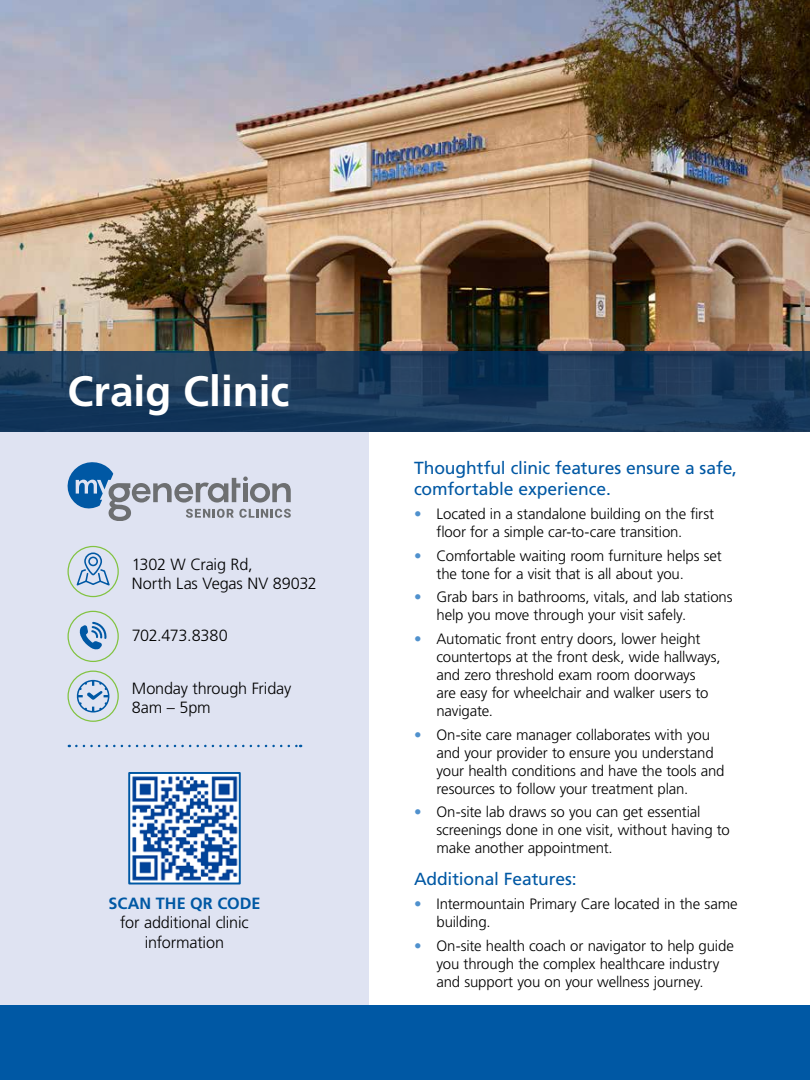
<style>
.page{position:relative;width:810px;height:1080px;background:#fff}
.page>*{position:absolute;margin:0;border:0;box-sizing:border-box;transform-origin:0 0}
.t1{font:700 42.5px "Frutiger LT Std";color:#fff}
.t2{font:17.5px/21px "Frutiger LT Std";letter-spacing:-.005em;color:#0058a4}
.t3{font:300 16.25px/18.8px "Frutiger LT Std";letter-spacing:-.01em;color:#000}
.t4{font:700 16.25px "Frutiger LT Std";color:#0058a4}
.t5{font:300 15px/18px "Frutiger LT Std";letter-spacing:-.01em;color:#000}
.s1{font-weight:400;color:#5091cd}
</style>
<div class="page">
<div style="left:0;top:1005px;width:810px;height:75px;background:#0058a4"></div>
<div style="left:0;top:431px;width:369px;height:574px;background:#dfe3f2"></div>
<svg style="left:68px;top:462px;width:223px;height:59px"></svg>
<img style="left:0;top:0;width:810px;height:351px">
<svg style="left:0;top:351px;width:810px;height:80px;background:#1a3a5a"></svg>
<img style="left:131px;top:775px;width:107px;height:106px">
<div style="left:128px;top:772px;width:113px;height:112px;border:2px solid #0058a4"></div>
<svg style="left:75px;top:552px;width:36px;height:34px"></svg>
<svg style="left:75px;top:680px;width:35px;height:33px"></svg>
<div style="left:67px;top:546px;width:52px;height:51px;border:1px solid #82c341;border-radius:50%"></div>
<div style="left:67px;top:611px;width:52px;height:51px;border:1px solid #82c341;border-radius:50%"></div>
<div style="left:67px;top:671px;width:52px;height:51px;border:1px solid #82c341;border-radius:50%"></div>
<svg style="left:76px;top:745px;width:225px;height:2px"></svg>
<svg style="left:80px;top:622px;width:27px;height:28px"></svg>
<h1 class="t1" style="left:68px;top:366px;width:223px">Craig Clinic</h1>
<p class="t3" style="left:132px;top:555px;width:187px">1302 W Craig Rd,<br>North Las Vegas NV 89032</p>
<p class="t3" style="left:132px;top:627px;width:97px">702.473.8380</p>
<p class="t3" style="left:132px;top:679px;width:161px">Monday through Friday<br>8am – 5pm</p>
<p class="t4" style="left:108px;top:893px;width:154px">SCAN THE QR CODE</p>
<p class="t3" style="left:120px;top:913px;width:130px;line-height:19.5px;text-align:center">for additional clinic information</p>
<p class="t2" style="left:414px;top:458px;width:325px">Thoughtful clinic features ensure a safe, comfortable experience.</p>
<p class="t5" style="left:437px;top:505px;width:279px;text-indent:-22px"><span class="s1">•</span> Located in a standalone building on the first floor for a simple car-to-care transition.</p>
<p class="t5" style="left:437px;top:547px;width:287px;text-indent:-22px"><span class="s1">•</span> Comfortable waiting room furniture helps set the tone for a visit that is all about you.</p>
<p class="t5" style="left:437px;top:588px;width:298px;text-indent:-22px"><span class="s1">•</span> Grab bars in bathrooms, vitals, and lab stations help you move through your visit safely.</p>
<p class="t5" style="left:437px;top:630px;width:286px;text-indent:-22px"><span class="s1">•</span> Automatic front entry doors, lower height countertops at the front desk, wide hallways, and zero threshold exam room doorways<br>are easy for wheelchair and walker users to navigate.</p>
<p class="t5" style="left:437px;top:726px;width:290px;text-indent:-22px"><span class="s1">•</span> On-site care manager collaborates with you and your provider to ensure you understand your health conditions and have the tools and resources to follow your treatment plan.</p>
<p class="t5" style="left:437px;top:803px;width:295px;text-indent:-22px"><span class="s1">•</span> On-site lab draws so you can get essential screenings done in one visit, without having to make another appointment.</p>
<p class="t2" style="left:414px;top:869px;width:164px">Additional Features:</p>
<p class="t5" style="left:437px;top:895px;width:303px;text-indent:-22px"><span class="s1">•</span> Intermountain Primary Care located in the same building.</p>
<p class="t5" style="left:414px;top:937px;width:321px;text-align:center"><span class="s1">•</span> On-site health coach or navigator to help guide you through the complex healthcare industry<br>and support you on your wellness journey.</p>
</div>
